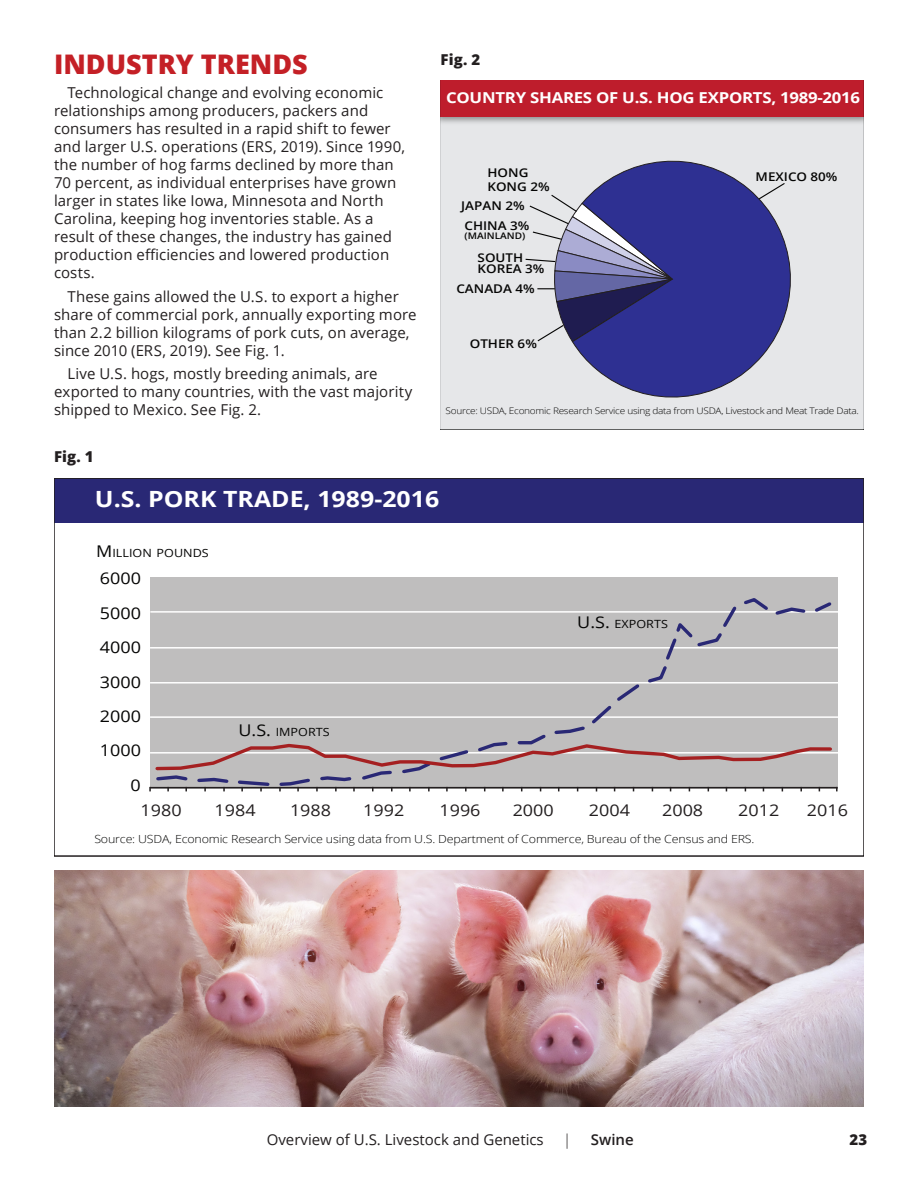
<style>
.page{position:relative;width:918px;height:1188px;background:#fff}
.page>*{position:absolute;margin:0;border:0;box-sizing:border-box;transform-origin:0 0}
.t1{font:800 27px "Open Sans";color:#c42026}
.t2{font:700 22.35px "Open Sans";color:#fff;scale:1.11 1}
.t3{font:16.2px "Open Sans";color:#231f20;scale:1.11 1}
.t4{font:16.2px/34.3px "Open Sans";color:#050504;text-align:right;scale:1.11 1}
.t5{font:15px/18px "Open Sans";letter-spacing:.005em;color:#231f20}
.t6{font:700 15px "Open Sans";letter-spacing:-.015em;color:#fff;scale:1.11 1}
.t7{font:800 15px "Open Sans";letter-spacing:.005em;color:#231f20}
.t8{font:600 15px "Open Sans";color:#231f20}
.t9{font:300 15px "Open Sans";color:#231f20}
.t10{font:600 12px/10.5px "Open Sans";color:#050504;scale:1.11 1}
.t11{font:11.25px "Open Sans";color:#050504;scale:1.11 1}
.t12{font:300 11.1px "Open Sans";letter-spacing:-.015em;color:#050504;scale:1.11 1}
.t13{font:300 9px "Open Sans";letter-spacing:-.03em;color:#050504;scale:1.11 1}
.t14{font:600 9px "Open Sans";color:#050504;scale:1.11 1}
.s1{font-size:16.2px}
</style>
<div class="page">
<img style="left:54px;top:871px;width:810px;height:236px">
<div style="left:150px;top:577px;width:688px;height:211px;background:#bfbebe"></div>
<div style="left:54px;top:478px;width:810px;height:44px;background:#292875"></div>
<div style="left:54px;top:478px;width:810px;height:378px;border:2px solid #231f20"></div>
<svg style="left:149px;top:598px;width:689px;height:193px"></svg>
<svg style="left:441px;top:80px;width:423px;height:350px;background:#ad9db9"></svg>
<p class="t1" style="left:54px;top:44px;width:255px">INDUSTRY TRENDS</p>
<p class="t5" style="left:54px;top:83px;width:353px;text-indent:14px">Technological change and evolving economic relationships among producers, packers and consumers has resulted in a rapid shift to fewer and larger U.S. operations (ERS, 2019). Since 1990, the number of hog farms declined by more than 70 percent, as individual enterprises have grown larger in states like Iowa, Minnesota and North Carolina, keeping hog inventories stable. As a result of these changes, the industry has gained production efficiencies and lowered production costs.</p>
<p class="t5" style="left:54px;top:287px;width:364px;text-indent:14px">These gains allowed the U.S. to export a higher share of commercial pork, annually exporting more than 2.2 billion kilograms of pork cuts, on average, since 2010 (ERS, 2019). See Fig. 1.</p>
<p class="t5" style="left:54px;top:365px;width:360px;text-indent:14px">Live U.S. hogs, mostly breeding animals, are exported to many countries, with the vast majority shipped to Mexico. See Fig. 2.</p>
<p class="t7" style="left:54px;top:446px;width:41px">Fig. 1</p>
<p class="t7" style="left:441px;top:48px;width:41px">Fig. 2</p>
<p class="t6" style="left:446px;top:87px;width:375px">COUNTRY SHARES OF U.S. HOG EXPORTS, 1989-2016</p>
<p class="t10" style="left:487px;top:165px;width:58px;line-height:14.4px">HONG<br>KONG 2%</p>
<p class="t10" style="left:461px;top:200px;width:59px">JAPAN 2%</p>
<p class="t10" style="left:465px;top:221px;width:60px">CHINA 3%</p>
<p class="t14" style="left:465px;top:230px;width:56px">(MAINLAND)</p>
<p class="t10" style="left:478px;top:252px;width:62px">SOUTH<br>KOREA 3%</p>
<p class="t10" style="left:456px;top:283px;width:72px">CANADA 4%</p>
<p class="t10" style="left:470px;top:338px;width:62px">OTHER 6%</p>
<p class="t10" style="left:756px;top:171px;width:75px">MEXICO 80%</p>
<p class="t13" style="left:446px;top:404px;width:374px">Source: USDA, Economic Research Service using data from USDA, Livestock and Meat Trade Data.</p>
<p class="t2" style="left:95px;top:483px;width:312px">U.S. PORK TRADE, 1989-2016</p>
<p class="t11" style="left:96px;top:545px;width:103px"><span class="s1">M</span>ILLION POUNDS</p>
<p class="t4" style="left:100px;top:561px;width:39px">6000<br>5000<br>4000<br>3000<br>2000<br>1000<br>0</p>
<p class="t11" style="left:238px;top:724px;width:84px"><span class="s1">U.S.</span> IMPORTS</p>
<p class="t11" style="left:577px;top:616px;width:83px"><span class="s1">U.S.</span> EXPORTS</p>
<p class="t3" style="left:141px;top:799px;width:39px">1980</p>
<p class="t3" style="left:215px;top:799px;width:39px">1984</p>
<p class="t3" style="left:290px;top:799px;width:39px">1988</p>
<p class="t3" style="left:363px;top:799px;width:39px">1992</p>
<p class="t3" style="left:439px;top:799px;width:39px">1996</p>
<p class="t3" style="left:513px;top:799px;width:39px">2000</p>
<p class="t3" style="left:589px;top:799px;width:39px">2004</p>
<p class="t3" style="left:662px;top:799px;width:39px">2008</p>
<p class="t3" style="left:738px;top:799px;width:39px">2012</p>
<p class="t3" style="left:807px;top:799px;width:39px">2016</p>
<p class="t12" style="left:94px;top:832px;width:596px">Source: USDA, Economic Research Service using data from U.S. Department of Commerce, Bureau of the Census and ERS.</p>
<p class="t5" style="left:267px;top:1131px;width:279px">Overview of U.S. Livestock and Genetics</p>
<p class="t9" style="left:563px;top:1130px;width:10px">|</p>
<p class="t8" style="left:591px;top:1130px;width:44px">Swine</p>
<p class="t7" style="left:850px;top:1129px;width:19px">23</p>
</div>
